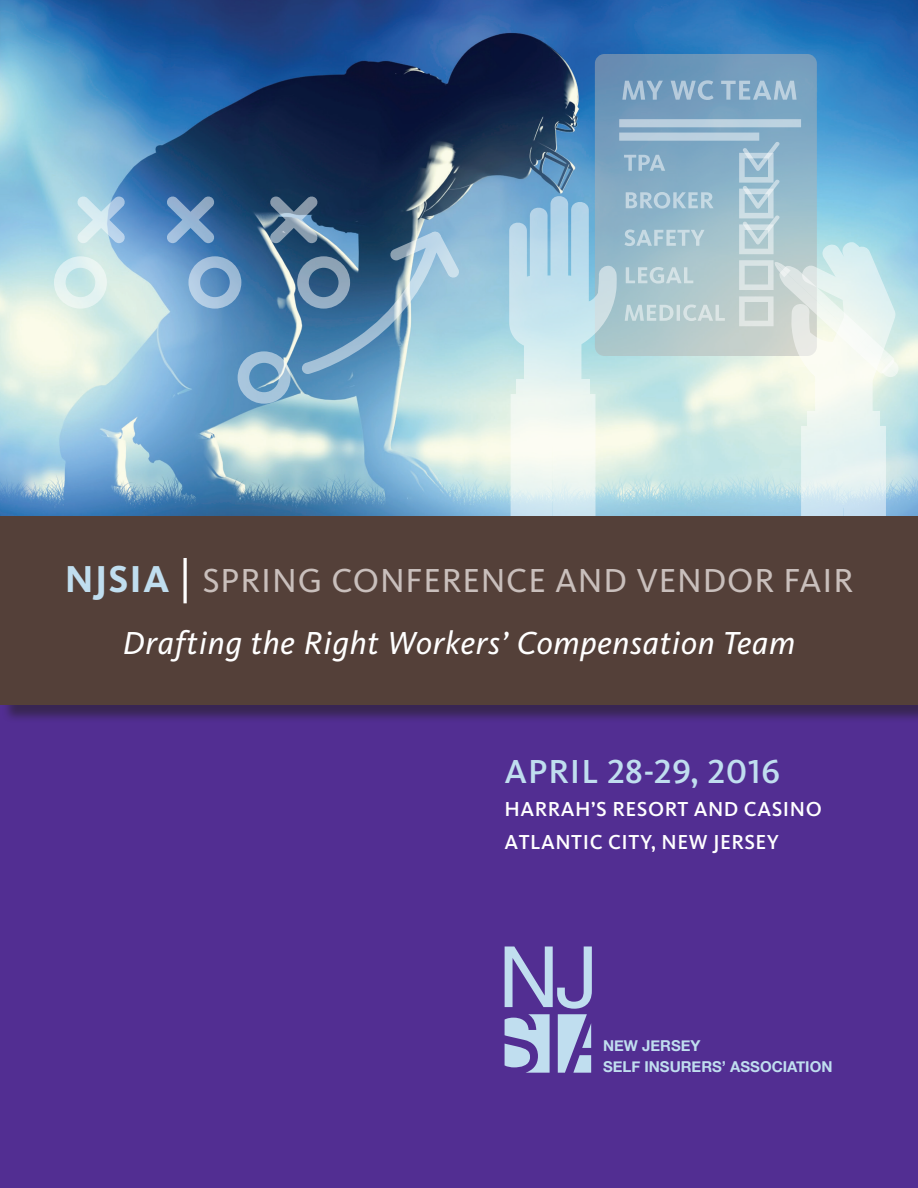
<style>
.page{position:relative;width:918px;height:1188px;background:#fff}
.page>*{position:absolute;margin:0;border:0;box-sizing:border-box;transform-origin:0 0}
.t1{font:34.5px "Kievit";letter-spacing:.025em;color:#c9bfbc}
.t2{font:34.5px "Kievit Medium SC";letter-spacing:.025em;color:#c0deef}
.t3{font:italic 33px "Kievit";letter-spacing:.025em;color:#fff}
.t4{font:500 21px/33px "Kievit";letter-spacing:.025em;color:#fff}
.t5{font:700 15px/21px "Helvetica Neue";color:#c0deef}
.s1{font-weight:700;font-size:38.85px;color:#c0deef}
.s2{font-size:45.3px;color:#fff}
</style>
<div class="page">
<img style="left:0;top:0;width:918px;height:516px">
<svg style="left:54px;top:256px;width:53px;height:53px"></svg>
<svg style="left:77px;top:196px;width:48px;height:47px"></svg>
<svg style="left:166px;top:196px;width:294px;height:208px"></svg>
<div style="left:595px;top:54px;width:222px;height:302px;background:linear-gradient(to right,#6a92b6,#7ca6c3);border-radius:10px"></div>
<svg style="left:619px;top:119px;width:182px;height:8px"></svg>
<div style="left:0;top:698px;width:918px;height:490px;background:#522e92"></div>
<div style="left:2px;top:518px;width:916px;height:205px;background:#231f20;opacity:.55"></div>
<div style="left:0;top:516px;width:918px;height:189px;background:#544039"></div>
<svg style="left:505px;top:946px;width:87px;height:127px"></svg>
<svg style="left:622px;top:80px;width:175px;height:20px"></svg>
<svg style="left:509px;top:133px;width:390px;height:383px"></svg>
<h1 class="t1" style="left:65px;top:560px;width:790px"><span class="s1">NJSIA</span> <span class="s2">|</span> SPRING CONFERENCE AND VENDOR FAIR</h1>
<h2 class="t3" style="left:123px;top:623px;width:674px">Drafting the Right Workers’ Compensation Team</h2>
<h1 class="t2" style="left:505px;top:751px;width:277px">APRIL 28-29, 2016</h1>
<p class="t4" style="left:505px;top:793px;width:319px">HARRAH’S RESORT AND CASINO<br>ATLANTIC CITY, NEW JERSEY</p>
<p class="t5" style="left:603px;top:1036px;width:231px">NEW JERSEY<br>SELF INSURERS’ ASSOCIATION</p>
</div>
